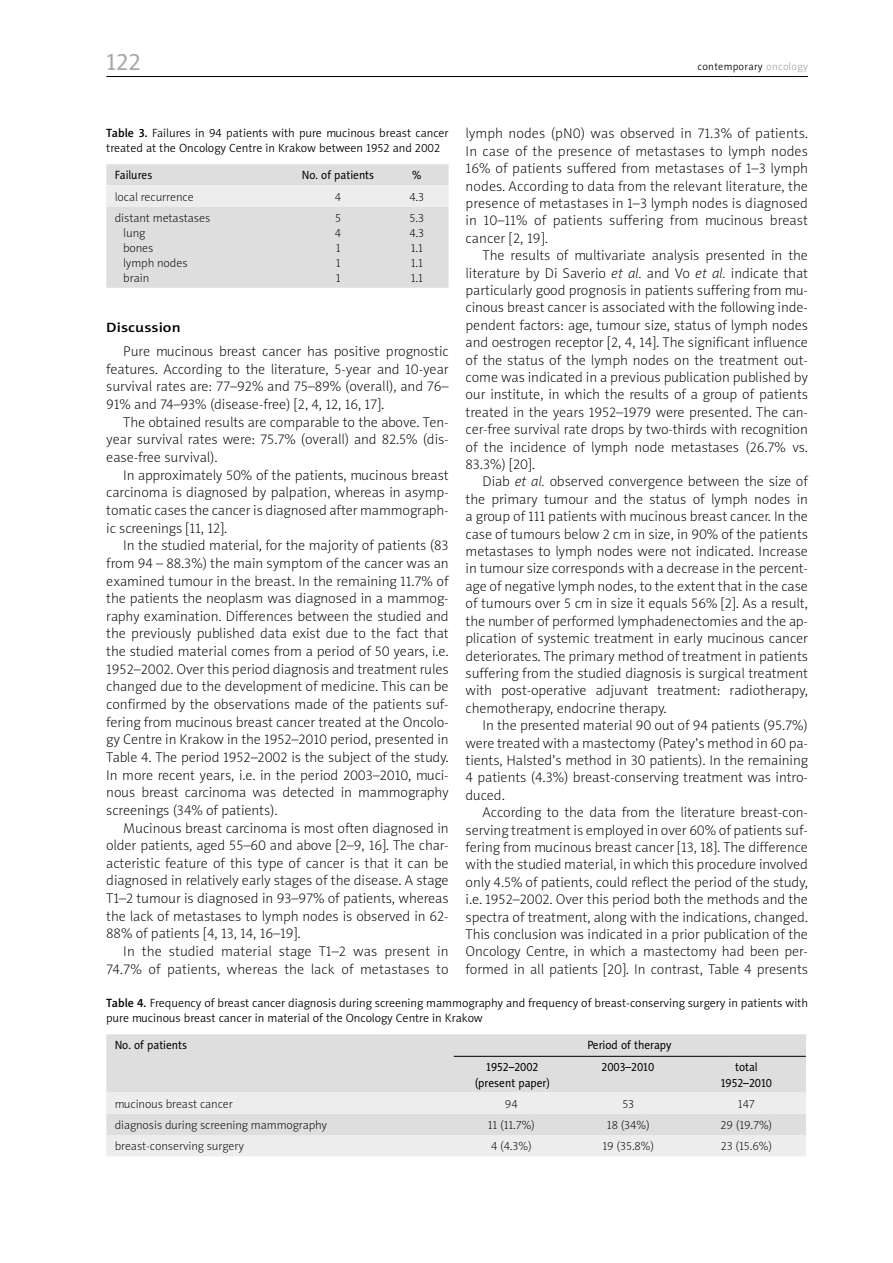
<style>
.page{position:relative;width:893px;height:1263px;background:#fff}
.page>*{position:absolute;margin:0;border:0;box-sizing:border-box;transform-origin:0 0}
.t1{font:24px "Naomi Sans EFNPS";color:#a8a8a7}
.t2{font:14.25px/17.4px "Naomi Sans EFNPS Thin";color:#000;text-align:justify}
.t3{font:13.5px "Naomi Sans EFNPS Medium";color:#000;scale:1.2 1}
.t4{font:12px/15px "Naomi Sans EFNPS Light";color:#000}
.t5{font:12px/15px "Naomi Sans EFNPS Thin";color:#000;text-align:justify}
.t6{font:12px "Naomi Sans EFNPS";color:#000;scale:.95 1}
.t7{font:10.5px "Naomi Sans EFNPS Light";letter-spacing:.03em;color:#000}
.s1{color:#a8a8a7}
.s2{font-family:"Naomi Sans EFNPS Medium"}
.s3{font-style:italic}
</style>
<div class="page">
<hr style="left:106px;top:76px;width:702px;height:1px;background:#000">
<svg style="left:106px;top:164px;width:343px;height:124px;background:#e0e0e0"></svg>
<div style="left:106px;top:1034px;width:700px;height:58px;background:#dedede"></div>
<svg style="left:106px;top:1092px;width:700px;height:64px;background:#e8e8e8"></svg>
<hr style="left:454px;top:1056px;width:352px;height:1px;background:#000">
<h1 class="t1" style="left:106px;top:48px;width:36px">122</h1>
<p class="t7" style="left:697px;top:61px;width:112px">contemporary <span class="s1">oncology</span></p>
<p class="t4" style="left:106px;top:125px;width:344px"><span class="s2">Table 3.</span> Failures in 94 patients with pure mucinous breast cancer treated at the Oncology Centre in Krakow between 1952 and 2002</p>
<p class="t6" style="left:115px;top:168px;width:41px">Failures</p>
<p class="t6" style="left:302px;top:168px;width:78px">No. of patients</p>
<p class="t6" style="left:412px;top:168px;width:11px">%</p>
<p class="t5" style="left:115px;top:189px;width:80px">local recurrence</p>
<p class="t5" style="left:335px;top:189px;width:8px">4</p>
<p class="t5" style="left:409px;top:189px;width:16px">4.3</p>
<p class="t5" style="left:123px;top:210px;width:88px;text-align:left;text-indent:-8px">distant metastases lung<br>bones<br>lymph nodes brain</p>
<p class="t5" style="left:335px;top:210px;width:8px">5<br>4<br>1<br>1<br>1</p>
<p class="t5" style="left:409px;top:210px;width:16px">5.3<br>4.3<br>1.1<br>1.1<br>1.1</p>
<p class="t3" style="left:106px;top:320px;width:64px">Discussion</p>
<p class="t2" style="left:106px;top:343px;width:344px;text-indent:17px">Pure mucinous breast cancer has positive prognostic features. According to the literature, 5-year and 10-year survival rates are: 77–92% and 75–89% (overall), and 76– 91% and 74–93% (disease-free) [2, 4, 12, 16, 17].</p>
<p class="t2" style="left:106px;top:413px;width:344px;text-indent:17px">The obtained results are comparable to the above. Ten&shy;year survival rates were: 75.7% (overall) and 82.5% (dis&shy;ease-free survival).</p>
<p class="t2" style="left:106px;top:466px;width:344px;text-indent:17px">In approximately 50% of the patients, mucinous breast carcinoma is diagnosed by palpation, whereas in asymp&shy;tomatic cases the cancer is diagnosed after mammograph&shy;ic screenings [11, 12].</p>
<p class="t2" style="left:106px;top:537px;width:344px;text-indent:17px">In the studied material, for the majority of patients (83 from 94 – 88.3%) the main symptom of the cancer was an examined tumour in the breast. In the remaining 11.7% of the patients the neoplasm was diagnosed in a mammog&shy;raphy examination. Differences between the studied and the previously published data exist due to the fact that the studied material comes from a period of 50 years, i.e.<br>1952–2002. Over this period diagnosis and treatment rules changed due to the development of medicine. This can be confirmed by the observations made of the patients suf&shy;fering from mucinous breast cancer treated at the Oncolo&shy;gy Centre in Krakow in the 1952–2010 period, presented in Table 4. The period 1952–2002 is the subject of the study.<br>In more recent years, i.e. in the period 2003–2010, muci&shy;nous breast carcinoma was detected in mammography screenings (34% of patients).</p>
<p class="t2" style="left:106px;top:819px;width:344px;text-indent:17px">Mucinous breast carcinoma is most often diagnosed in older patients, aged 55–60 and above [2–9, 16]. The char&shy;acteristic feature of this type of cancer is that it can be diagnosed in relatively early stages of the disease. A stage T1–2 tumour is diagnosed in 93–97% of patients, whereas the lack of metastases to lymph nodes is observed in 62- 88% of patients [4, 13, 14, 16–19].</p>
<p class="t2" style="left:106px;top:942px;width:344px;text-align:right">In the studied material stage T1–2 was present in<br>74.7% of patients, whereas the lack of metastases to</p>
<p class="t2" style="left:466px;top:125px;width:344px">lymph nodes (pN0) was observed in 71.3% of patients.<br>In case of the presence of metastases to lymph nodes 16% of patients suffered from metastases of 1–3 lymph nodes. According to data from the relevant literature, the presence of metastases in 1–3 lymph nodes is diagnosed in 10–11% of patients suffering from mucinous breast cancer [2, 19].</p>
<p class="t2" style="left:466px;top:247px;width:344px;text-indent:17px">The results of multivariate analysis presented in the literature by Di Saverio <span class="s3">et al.</span> and Vo <span class="s3">et al.</span> indicate that particularly good prognosis in patients suffering from mu&shy;cinous breast cancer is associated with the following inde&shy;pendent factors: age, tumour size, status of lymph nodes and oestrogen receptor [2, 4, 14]. The significant influence of the status of the lymph nodes on the treatment out&shy;come was indicated in a previous publication published by our institute, in which the results of a group of patients treated in the years 1952–1979 were presented. The can&shy;cer-free survival rate drops by two-thirds with recognition of the incidence of lymph node metastases (26.7% vs.<br>83.3%) [20].</p>
<p class="t2" style="left:466px;top:473px;width:344px;text-indent:17px">Diab <span class="s3">et al.</span> observed convergence between the size of the primary tumour and the status of lymph nodes in a group of 111 patients with mucinous breast cancer. In the case of tumours below 2 cm in size, in 90% of the patients metastases to lymph nodes were not indicated. Increase in tumour size corresponds with a decrease in the percent&shy;age of negative lymph nodes, to the extent that in the case of tumours over 5 cm in size it equals 56% [2]. As a result, the number of performed lymphadenectomies and the ap&shy;plication of systemic treatment in early mucinous cancer deteriorates. The primary method of treatment in patients suffering from the studied diagnosis is surgical treatment with post-operative adjuvant treatment: radiotherapy, chemotherapy, endocrine therapy.</p>
<p class="t2" style="left:466px;top:717px;width:344px;text-indent:17px">In the presented material 90 out of 94 patients (95.7%) were treated with a mastectomy (Patey’s method in 60 pa&shy;tients, Halsted’s method in 30 patients). In the remaining 4 patients (4.3%) breast-conserving treatment was intro&shy;duced.</p>
<p class="t2" style="left:466px;top:804px;width:344px;text-indent:17px">According to the data from the literature breast-con&shy;serving treatment is employed in over 60% of patients suf&shy;fering from mucinous breast cancer [13, 18]. The difference with the studied material, in which this procedure involved only 4.5% of patients, could reflect the period of the study, i.e. 1952–2002. Over this period both the methods and the spectra of treatment, along with the indications, changed.<br>This conclusion was indicated in a prior publication of the Oncology Centre, in which a mastectomy had been per&shy;formed in all patients [20]. In contrast, Table 4 presents</p>
<p class="t4" style="left:106px;top:995px;width:703px"><span class="s2">Table 4.</span> Frequency of breast cancer diagnosis during screening mammography and frequency of breast-conserving surgery in patients with pure mucinous breast cancer in material of the Oncology Centre in Krakow</p>
<p class="t6" style="left:115px;top:1038px;width:78px">No. of patients</p>
<p class="t6" style="left:587px;top:1038px;width:90px">Period of therapy</p>
<p class="t6" style="left:486px;top:1060px;width:56px">1952–2002</p>
<p class="t6" style="left:602px;top:1060px;width:57px">2003–2010</p>
<p class="t6" style="left:735px;top:1060px;width:25px">total</p>
<p class="t6" style="left:475px;top:1075px;width:81px">(present paper)</p>
<p class="t6" style="left:721px;top:1075px;width:55px">1952–2010</p>
<p class="t5" style="left:115px;top:1096px;width:120px">mucinous breast cancer</p>
<p class="t5" style="left:505px;top:1096px;width:14px">94</p>
<p class="t5" style="left:622px;top:1096px;width:13px">53</p>
<p class="t5" style="left:738px;top:1096px;width:18px">147</p>
<p class="t5" style="left:115px;top:1117px;width:214px">diagnosis during screening mammography</p>
<p class="t5" style="left:488px;top:1117px;width:49px">11 (11.7%)</p>
<p class="t5" style="left:607px;top:1117px;width:44px">18 (34%)</p>
<p class="t5" style="left:720px;top:1117px;width:53px">29 (19.7%)</p>
<p class="t5" style="left:115px;top:1139px;width:131px">breast-conserving surgery</p>
<p class="t5" style="left:491px;top:1139px;width:42px">4 (4.3%)</p>
<p class="t5" style="left:602px;top:1139px;width:53px">19 (35.8%)</p>
<p class="t5" style="left:721px;top:1139px;width:53px">23 (15.6%)</p>
</div>
